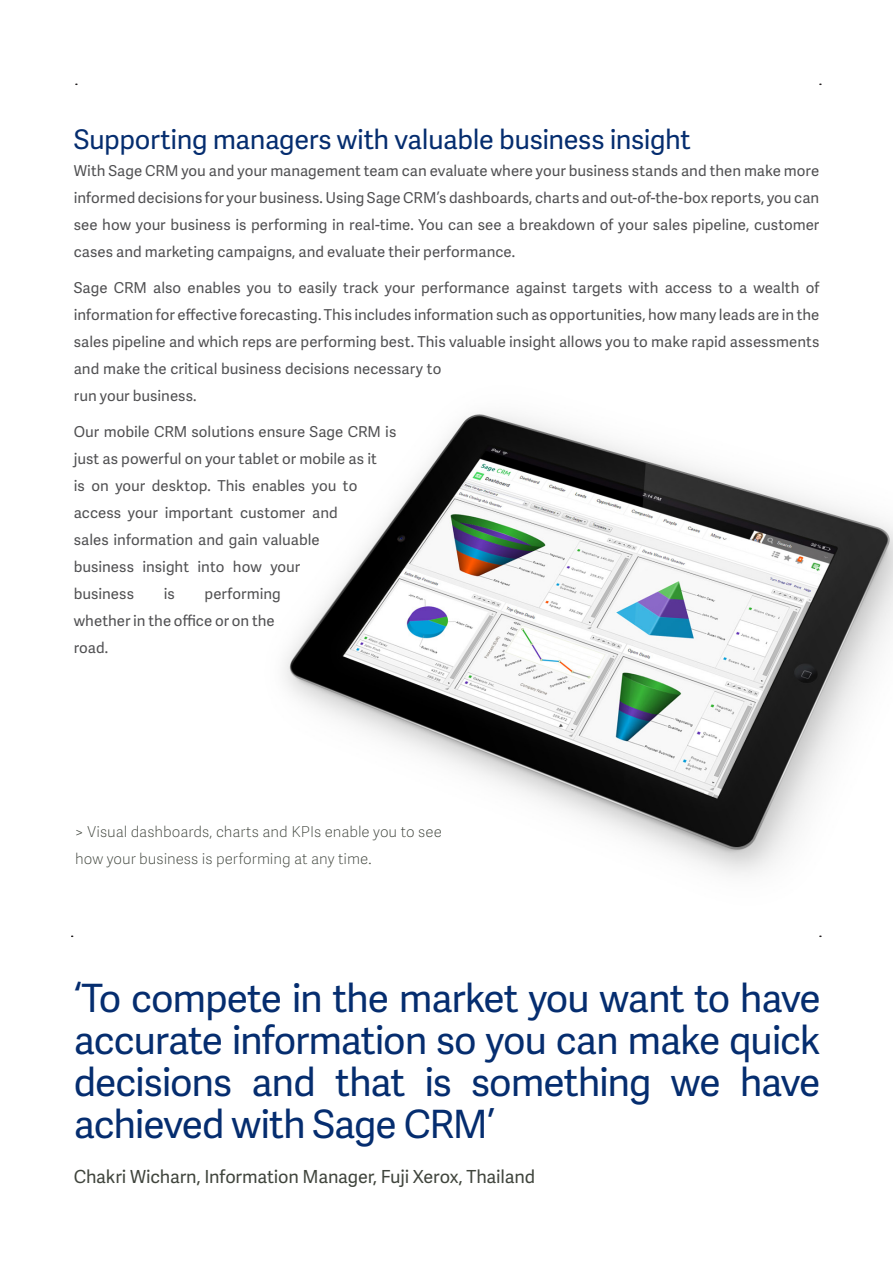
<style>
.page{position:relative;width:893px;height:1263px;background:#fff}
.page>*{position:absolute;margin:0;border:0;box-sizing:border-box;transform-origin:0 0}
.Headline_Text_Sage_G{font:39px/42px "Adelle Sans SAGE";letter-spacing:-.03em;color:#052d6f;text-align:justify}
._05__Header_Text{font:27px "Adelle Sans SAGE";letter-spacing:-.015em;color:#052d6f}
.Body_text_Grey{font:18px "Adelle Sans SAGE";letter-spacing:-.01em;color:#40453d}
.Body_text_Grey-2{font:15px/27px "Adelle Sans SAGE";color:#505052}
.Body_text_Grey-3{font:15px/27px "Adelle Sans SAGE Th";color:#40453d}
</style>
<div class="page">
<img style="left:284px;top:413px;width:609px;height:461px">
<p class="_05__Header_Text" style="left:74px;top:120px;width:618px">Supporting managers with valuable business insight</p>
<p class="Body_text_Grey-2" style="left:74px;top:156px;width:747px;text-align:justify">With Sage CRM you and your management team can evaluate where your business stands and then make more informed decisions for your business. Using Sage CRM’s dashboards, charts and out-of-the-box reports, you can see how your business is performing in real-time. You can see a breakdown of your sales pipeline, customer cases and marketing campaigns, and evaluate their performance.</p>
<p class="Body_text_Grey-2" style="left:74px;top:273px;width:747px">Sage CRM also enables you to easily track your performance against targets with access to a wealth of information for effective forecasting. This includes information such as opportunities, how many leads are in the sales pipeline and which reps are performing best. This valuable insight allows you to make rapid assessments and make the critical business decisions necessary to<br>run your business.</p>
<p class="Body_text_Grey-2" style="left:74px;top:417px;width:324px">Our mobile CRM solutions ensure Sage CRM is just as powerful on your tablet or mobile as it<br>is on your desktop. This enables you to access your important customer and<br>sales information and gain valuable<br>business insight into how your<br>business</p>
<p class="Body_text_Grey-2" style="left:74px;top:579px;width:208px;text-indent:131px">performing whether in the office or on the road.</p>
<p class="Body_text_Grey-2" style="left:164px;top:579px;width:13px">is</p>
<p class="Body_text_Grey-3" style="left:75px;top:818px;width:368px">&gt; Visual dashboards, charts and KPIs enable you to see how your business is performing at any time.</p>
<p class="Headline_Text_Sage_G" style="left:74px;top:976px;width:748px">‘To compete in the market you want to have accurate information so you can make quick decisions and that is something we have achieved with Sage CRM’</p>
<p class="Body_text_Grey" style="left:74px;top:1163px;width:463px">Chakri Wicharn, Information Manager, Fuji Xerox, Thailand</p>
</div>
